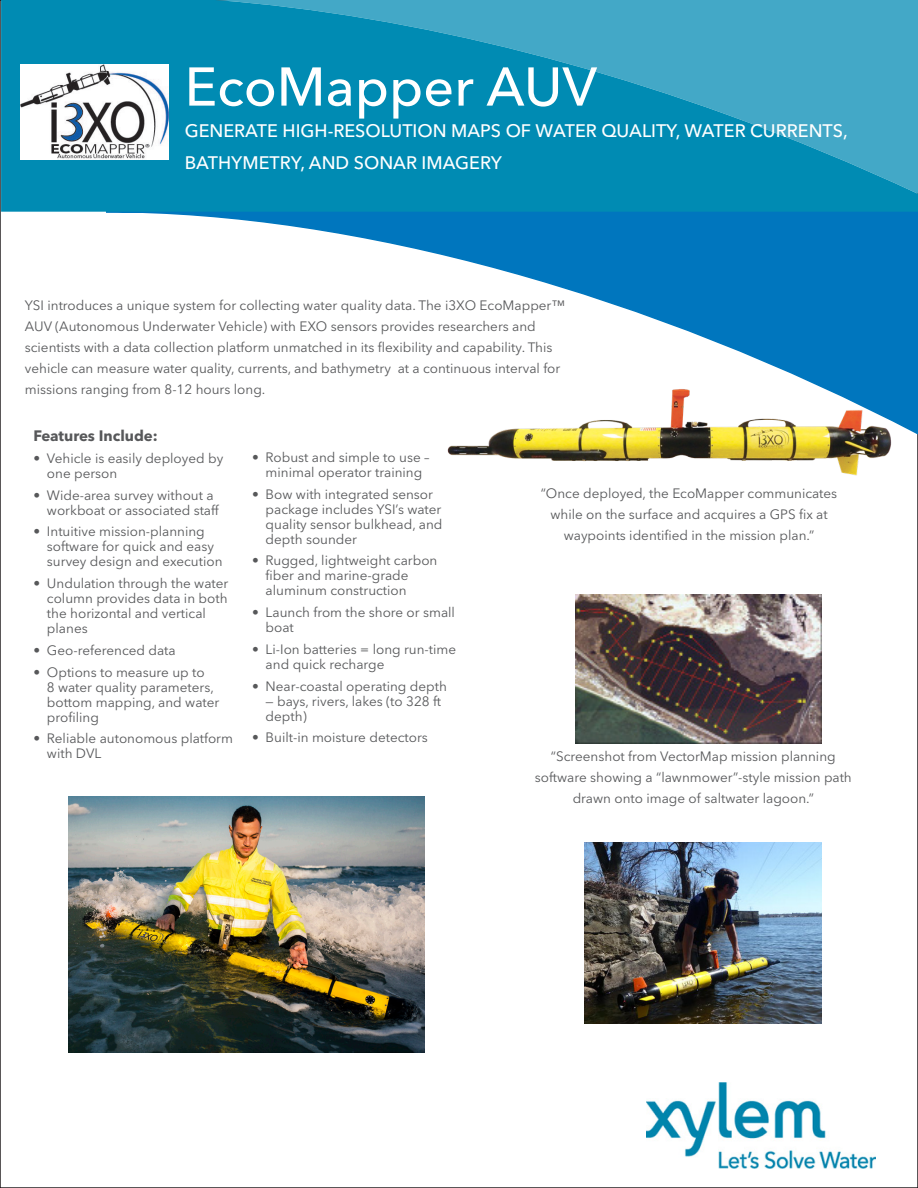
<style>
.page{position:relative;width:918px;height:1188px;background:#fff}
.page>*{position:absolute;margin:0;border:0;box-sizing:border-box;transform-origin:0 0}
.Body{font:500 54px "Avenir Next LT Pro";color:#fff}
.Body-2{font:500 18px "Avenir Next LT Pro";color:#fff}
.Bullets{font:700 15px "Avenir Next LT Pro";color:#57585a}
.Bullets-2{font:13.5px/15px "Avenir Next LT Pro";color:#57585a}
.Body-3{font:13.5px/21px "Avenir Next LT Pro";color:#57585a;text-align:center}
</style>
<div class="page">
<svg style="left:106px;top:212px;width:812px;height:224px"></svg>
<svg style="left:1px;top:0;width:917px;height:212px;background:#1493b9"></svg>
<img style="left:647px;top:1082px;width:229px;height:87px">
<img style="left:426px;top:376px;width:478px;height:100px">
<img style="left:576px;top:594px;width:245px;height:149px">
<img style="left:21px;top:65px;width:147px;height:94px">
<img style="left:68px;top:796px;width:356px;height:257px">
<img style="left:584px;top:842px;width:238px;height:182px">
<p class="Body" style="left:185px;top:54px;width:414px">EcoMapper AUV</p>
<p class="Body-2" style="left:185px;top:120px;width:665px">GENERATE HIGH-RESOLUTION MAPS OF WATER QUALITY, WATER CURRENTS,</p>
<p class="Body-2" style="left:185px;top:152px;width:319px">BATHYMETRY, AND SONAR IMAGERY</p>
<p class="Body-3" style="left:25px;top:295px;width:542px;text-align:left">YSI introduces a unique system for collecting water quality data. The i3XO EcoMapper™ AUV (Autonomous Underwater Vehicle) with EXO sensors provides researchers and scientists with a data collection platform unmatched in its flexibility and capability. This vehicle can measure water quality, currents, and bathymetry at a continuous interval for missions ranging from 8-12 hours long.</p>
<p class="Bullets" style="left:33px;top:427px;width:126px">Features Include:</p>
<p class="Bullets-2" style="left:47px;top:451px;width:178px;text-indent:-14px">• Vehicle is easily deployed by one person</p>
<p class="Bullets-2" style="left:47px;top:487px;width:173px;text-indent:-14px">• Wide-area survey without a workboat or associated staff</p>
<p class="Bullets-2" style="left:47px;top:524px;width:177px;text-indent:-14px">• Intuitive mission-planning software for quick and easy survey design and execution</p>
<p class="Bullets-2" style="left:47px;top:576px;width:183px;text-indent:-14px">• Undulation through the water column provides data in both the horizontal and vertical planes</p>
<p class="Bullets-2" style="left:33px;top:643px;width:144px">• Geo-referenced data</p>
<p class="Bullets-2" style="left:47px;top:664px;width:174px;text-indent:-14px">• Options to measure up to<br>8 water quality parameters, bottom mapping, and water profiling</p>
<p class="Bullets-2" style="left:47px;top:731px;width:188px;text-indent:-14px">• Reliable autonomous platform with DVL</p>
<p class="Bullets-2" style="left:252px;top:450px;width:179px;text-align:center">• Robust and simple to use – minimal operator training</p>
<p class="Bullets-2" style="left:266px;top:486px;width:178px;text-indent:-14px">• Bow with integrated sensor package includes YSI’s water quality sensor bulkhead, and depth sounder</p>
<p class="Bullets-2" style="left:266px;top:553px;width:173px;text-indent:-14px">• Rugged, lightweight carbon fiber and marine-grade aluminum construction</p>
<p class="Bullets-2" style="left:266px;top:605px;width:191px;text-indent:-14px">• Launch from the shore or small boat</p>
<p class="Bullets-2" style="left:266px;top:642px;width:192px;text-indent:-14px">• Li-Ion batteries = long run-time and quick recharge</p>
<p class="Bullets-2" style="left:252px;top:678px;width:196px">• Near-coastal operating depth</p>
<p class="Bullets-2" style="left:266px;top:693px;width:177px">— bays, rivers, lakes (to 328 ft depth)</p>
<p class="Bullets-2" style="left:252px;top:730px;width:177px">• Built-in moisture detectors</p>
<p class="Body-3" style="left:541px;top:483px;width:298px">“Once deployed, the EcoMapper communicates while on the surface and acquires a GPS fix at waypoints identified in the mission plan.”</p>
<p class="Body-3" style="left:535px;top:746px;width:318px">“Screenshot from VectorMap mission planning software showing a “lawnmower”-style mission path drawn onto image of saltwater lagoon.”</p>
</div>
